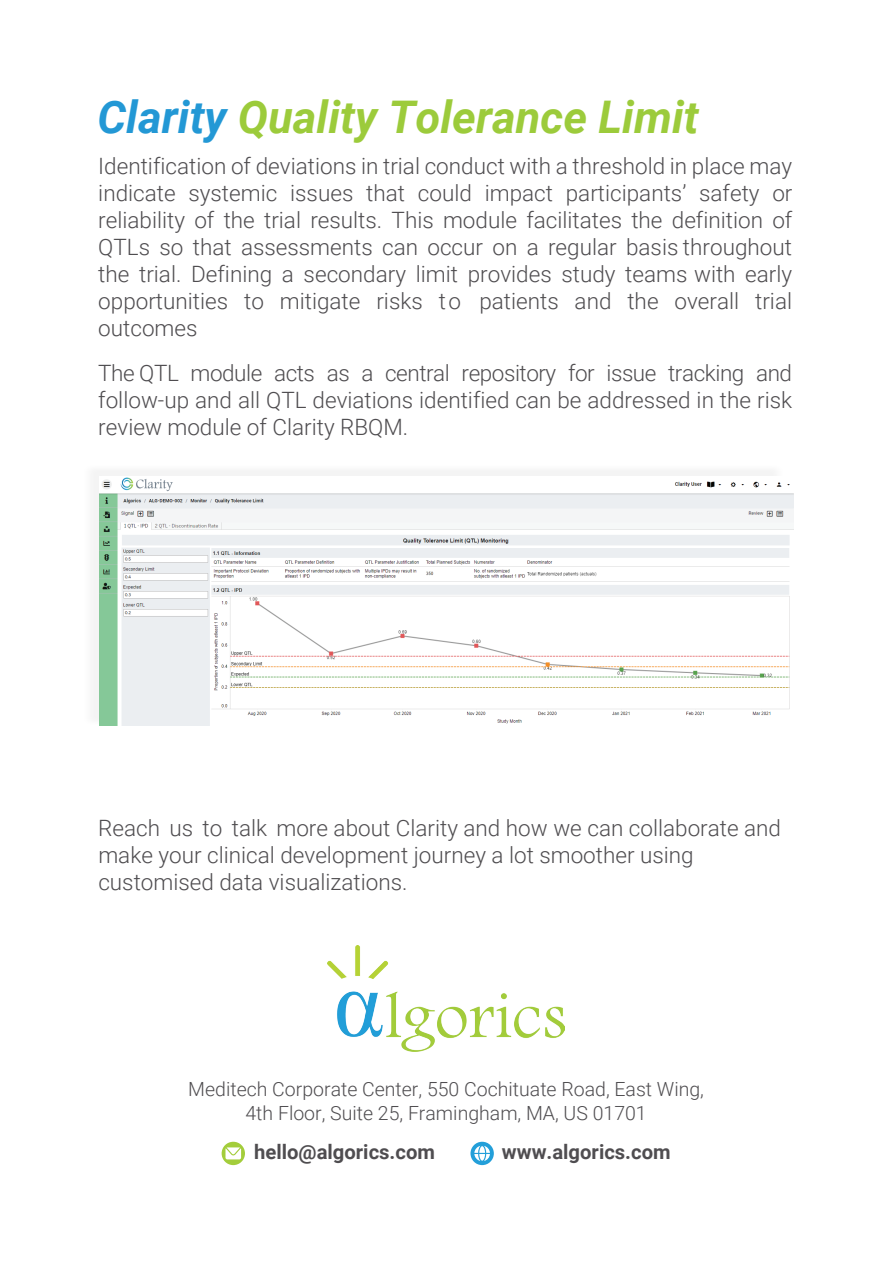
<style>
.page{position:relative;width:893px;height:1263px;background:#fff}
.page>*{position:absolute;margin:0;border:0;box-sizing:border-box;transform-origin:0 0}
.t1{font:italic 700 45px "Roboto";color:#9ccb3b}
.t2{font:300 22.5px/27px "Roboto";color:#4f4d50;text-align:justify}
.t3{font:700 20.25px "Roboto";color:#4f4d50}
.t4{font:300 19.5px/23.4px "Roboto";color:#4f4d50;text-align:center}
.s1{color:#2398d5}
</style>
<div class="page">
<img style="left:328px;top:945px;width:236px;height:107px">
<svg style="left:222px;top:1142px;width:23px;height:23px"></svg>
<svg style="left:470px;top:1142px;width:24px;height:23px"></svg>
<img style="left:99px;top:477px;width:694px;height:248px">
<h1 class="t1" style="left:98px;top:86px;width:603px"><span class="s1">Clarity</span> Quality Tolerance Limit</h1>
<p class="t2" style="left:98px;top:152px;width:696px">Identification of deviations in trial conduct with a threshold in place may indicate systemic issues that could impact participants’ safety or reliability of the trial results. This module facilitates the definition of QTLs so that assessments can occur on a regular basis throughout the trial. Defining a secondary limit provides study teams with early opportunities to mitigate risks to patients and the overall trial outcomes</p>
<p class="t2" style="left:98px;top:359px;width:695px">The QTL module acts as a central repository for issue tracking and follow-up and all QTL deviations identified can be addressed in the risk review module of Clarity RBQM.</p>
<p class="t2" style="left:98px;top:814px;width:684px;text-align:left">Reach us to talk more about Clarity and how we can collaborate and make your clinical development journey a lot smoother using customised data visualizations.</p>
<p class="t4" style="left:188px;top:1077px;width:517px">Meditech Corporate Center, 550 Cochituate Road, East Wing,<br>4th Floor, Suite 25, Framingham, MA, US 01701</p>
<p class="t3" style="left:254px;top:1138px;width:182px">hello@algorics.com</p>
<p class="t3" style="left:502px;top:1138px;width:170px">www.algorics.com</p>
</div>
